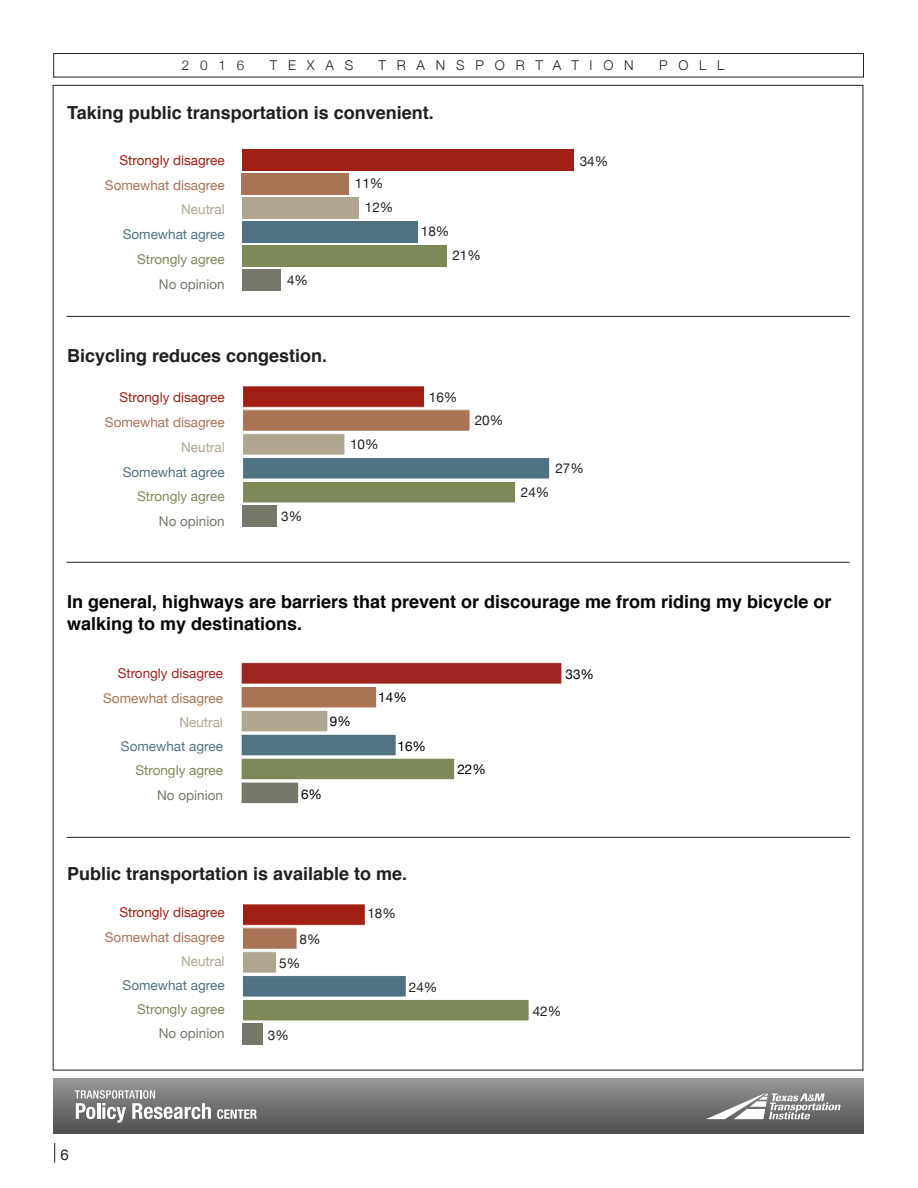
<style>
.page{position:relative;width:918px;height:1188px;background:#fff}
.page>*{position:absolute;margin:0;border:0;box-sizing:border-box;transform-origin:0 0}
.t1{font:700 18px "Helvetica";color:#231f20}
.t2{font:700 18px/21.6px "Helvetica";color:#050504}
.t3{font:15px "Helvetica Neue";color:#231f20}
.t4{font:13.5px/24.8px "Helvetica Neue";color:#4e7282;text-align:right}
.t5{font:13.5px/24.8px "Helvetica Neue";color:#a01e12;text-align:right}
.t6{font:13.5px/24.2px "Helvetica Neue";color:#231f20}
.t7{font:13.5px/24.8px "Helvetica Neue";color:#507382;text-align:right}
.t8{font:13.5px/24.8px "Helvetica Neue";color:#9f2320;text-align:right}
.t9{font:300 13.5px "Helvetica Neue";letter-spacing:.8em;color:#231f20}
.t10{font:13.5px "Helvetica Neue";color:#b0a690}
.t11{font:13.5px "Helvetica Neue";color:#050504}
.t12{font:13.5px "Helvetica Neue";color:#b1a691}
.s1{color:#a97355}
.s2{color:#7e8958}
.s3{color:#767669}
.s4{color:#aa7455}
.s5{color:#7e8959}
.s6{color:#777769}
</style>
<div class="page">
<svg style="left:54px;top:1143px;width:1px;height:20px"></svg>
<div style="left:53px;top:53px;width:811px;height:24px;border:1px solid #231f20"></div>
<hr style="left:66px;top:562px;width:784px;height:1px;background:#231f20">
<div style="left:54px;top:1079px;width:810px;height:54px;background:linear-gradient(to bottom,#969696,#505050)"></div>
<svg style="left:75px;top:1090px;width:136px;height:33px"></svg>
<svg style="left:217px;top:1109px;width:40px;height:10px"></svg>
<svg style="left:706px;top:1093px;width:135px;height:26px"></svg>
<div style="left:242px;top:1023px;width:21px;height:22px;background:#767669"></div>
<div style="left:242px;top:999px;width:287px;height:22px;background:#7e8958"></div>
<div style="left:242px;top:999px;width:287px;height:22px;border:1px solid #fff"></div>
<div style="left:242px;top:976px;width:164px;height:21px;background:#4e7282"></div>
<div style="left:242px;top:975px;width:165px;height:22px;border:1px solid #fff"></div>
<div style="left:242px;top:952px;width:35px;height:21px;background:#b0a690"></div>
<div style="left:242px;top:951px;width:35px;height:23px;border:1px solid #fff"></div>
<div style="left:242px;top:928px;width:55px;height:21px;background:#a97355"></div>
<div style="left:242px;top:927px;width:55px;height:23px;border:1px solid #fff"></div>
<div style="left:242px;top:904px;width:123px;height:21px;background:#a01e12"></div>
<div style="left:242px;top:903px;width:124px;height:23px;border:1px solid #fff"></div>
<div style="left:240px;top:782px;width:59px;height:22px;background:#777769"></div>
<div style="left:240px;top:782px;width:59px;height:22px;border:1px solid #fff"></div>
<div style="left:240px;top:758px;width:215px;height:22px;background:#7e8959"></div>
<div style="left:240px;top:758px;width:215px;height:22px;border:1px solid #fff"></div>
<div style="left:240px;top:734px;width:156px;height:22px;background:#4f7381"></div>
<div style="left:240px;top:734px;width:157px;height:22px;border:1px solid #fff"></div>
<div style="left:240px;top:710px;width:88px;height:22px;background:#b0a791"></div>
<div style="left:240px;top:710px;width:88px;height:22px;border:1px solid #fff"></div>
<div style="left:240px;top:687px;width:137px;height:21px;background:#aa7455"></div>
<div style="left:240px;top:686px;width:137px;height:22px;border:1px solid #fff"></div>
<div style="left:240px;top:663px;width:322px;height:21px;background:#9e2420"></div>
<div style="left:240px;top:662px;width:322px;height:22px;border:1px solid #fff"></div>
<hr style="left:240px;top:645px;width:2px;height:179px;background:#fff">
<hr style="left:67px;top:837px;width:783px;height:1px;background:#231f20">
<hr style="left:66px;top:316px;width:784px;height:1px;background:#231f20">
<div style="left:242px;top:269px;width:39px;height:21px;background:#767669"></div>
<div style="left:242px;top:245px;width:205px;height:22px;background:#7e8958"></div>
<div style="left:242px;top:221px;width:175px;height:22px;background:#4e7282"></div>
<div style="left:242px;top:197px;width:117px;height:22px;background:#b0a690"></div>
<div style="left:242px;top:173px;width:107px;height:22px;background:#a97355"></div>
<div style="left:242px;top:149px;width:331px;height:22px;background:#a01e12"></div>
<div style="left:243px;top:505px;width:34px;height:22px;background:#767669"></div>
<div style="left:243px;top:481px;width:273px;height:22px;background:#7e8958"></div>
<div style="left:242px;top:481px;width:274px;height:22px;border:1px solid #fff"></div>
<div style="left:243px;top:458px;width:307px;height:21px;background:#4e7282"></div>
<div style="left:242px;top:457px;width:308px;height:22px;border:1px solid #fff"></div>
<div style="left:243px;top:434px;width:102px;height:21px;background:#b0a690"></div>
<div style="left:242px;top:433px;width:103px;height:23px;border:1px solid #fff"></div>
<div style="left:243px;top:410px;width:227px;height:21px;background:#a97355"></div>
<div style="left:242px;top:409px;width:228px;height:23px;border:1px solid #fff"></div>
<div style="left:243px;top:386px;width:182px;height:21px;background:#a01e12"></div>
<div style="left:242px;top:385px;width:183px;height:23px;border:1px solid #fff"></div>
<p class="t9" style="left:182px;top:55px;width:64px">2016</p>
<p class="t9" style="left:270px;top:55px;width:85px">TEXAS</p>
<p class="t9" style="left:379px;top:55px;width:257px">TRANSPORTATION</p>
<p class="t9" style="left:659px;top:55px;width:67px">POLL</p>
<p class="t1" style="left:67px;top:98px;width:368px">Taking public transportation is convenient.</p>
<p class="t5" style="left:105px;top:149px;width:121px">Strongly disagree<br><span class="s1">Somewhat disagree</span></p>
<p class="t4" style="left:123px;top:223px;width:104px">Somewhat agree<br><span class="s2">Strongly agree<br></span><span class="s3">No opinion</span></p>
<p class="t10" style="left:181px;top:200px;width:45px">Neutral</p>
<p class="t6" style="left:287px;top:269px;width:23px">4%</p>
<p class="t6" style="left:365px;top:172px;width:30px;text-indent:-10px">11%<br>12%</p>
<p class="t6" style="left:421px;top:220px;width:30px">18%</p>
<p class="t6" style="left:452px;top:244px;width:30px">21%</p>
<p class="t6" style="left:580px;top:150px;width:30px">34%</p>
<p class="t1" style="left:67px;top:341px;width:262px">Bicycling reduces congestion.</p>
<p class="t5" style="left:105px;top:386px;width:121px">Strongly disagree<br><span class="s1">Somewhat disagree</span></p>
<p class="t4" style="left:123px;top:460px;width:104px">Somewhat agree<br><span class="s2">Strongly agree<br></span><span class="s3">No opinion</span></p>
<p class="t10" style="left:181px;top:437px;width:45px">Neutral</p>
<p class="t6" style="left:281px;top:505px;width:23px">3%</p>
<p class="t6" style="left:350px;top:433px;width:30px">10%</p>
<p class="t6" style="left:429px;top:386px;width:30px">16%</p>
<p class="t6" style="left:475px;top:409px;width:30px">20%</p>
<p class="t6" style="left:555px;top:457px;width:30px">27%</p>
<p class="t6" style="left:521px;top:481px;width:30px">24%</p>
<p class="t2" style="left:67px;top:591px;width:766px">In general, highways are barriers that prevent or discourage me from riding my bicycle or walking to my destinations.</p>
<p class="t8" style="left:103px;top:661px;width:121px">Strongly disagree<br><span class="s4">Somewhat disagree</span></p>
<p class="t7" style="left:121px;top:734px;width:104px">Somewhat agree<br><span class="s5">Strongly agree<br></span><span class="s6">No opinion</span></p>
<p class="t12" style="left:179px;top:713px;width:45px">Neutral</p>
<p class="t11" style="left:330px;top:712px;width:23px">9%</p>
<p class="t11" style="left:301px;top:785px;width:23px">6%</p>
<p class="t11" style="left:378px;top:688px;width:30px">14%</p>
<p class="t11" style="left:398px;top:736px;width:30px">16%</p>
<p class="t11" style="left:457px;top:760px;width:30px">22%</p>
<p class="t1" style="left:67px;top:859px;width:342px">Public transportation is available to me.</p>
<p class="t5" style="left:105px;top:901px;width:121px;line-height:24.2px">Strongly disagree<br><span class="s1">Somewhat disagree</span></p>
<p class="t4" style="left:123px;top:974px;width:104px;line-height:24.2px">Somewhat agree<br><span class="s2">Strongly agree<br></span><span class="s3">No opinion</span></p>
<p class="t6" style="left:367px;top:902px;width:30px">18%</p>
<p class="t6" style="left:279px;top:928px;width:43px;text-indent:20px">8%<br>5%</p>
<p class="t10" style="left:181px;top:951px;width:45px">Neutral</p>
<p class="t6" style="left:409px;top:976px;width:30px">24%</p>
<p class="t6" style="left:268px;top:1024px;width:23px">3%</p>
<p class="t3" style="left:60px;top:1144px;width:10px">6</p>
<p class="t11" style="left:566px;top:664px;width:30px">33%</p>
<p class="t6" style="left:533px;top:1000px;width:30px">42%</p>
</div>
